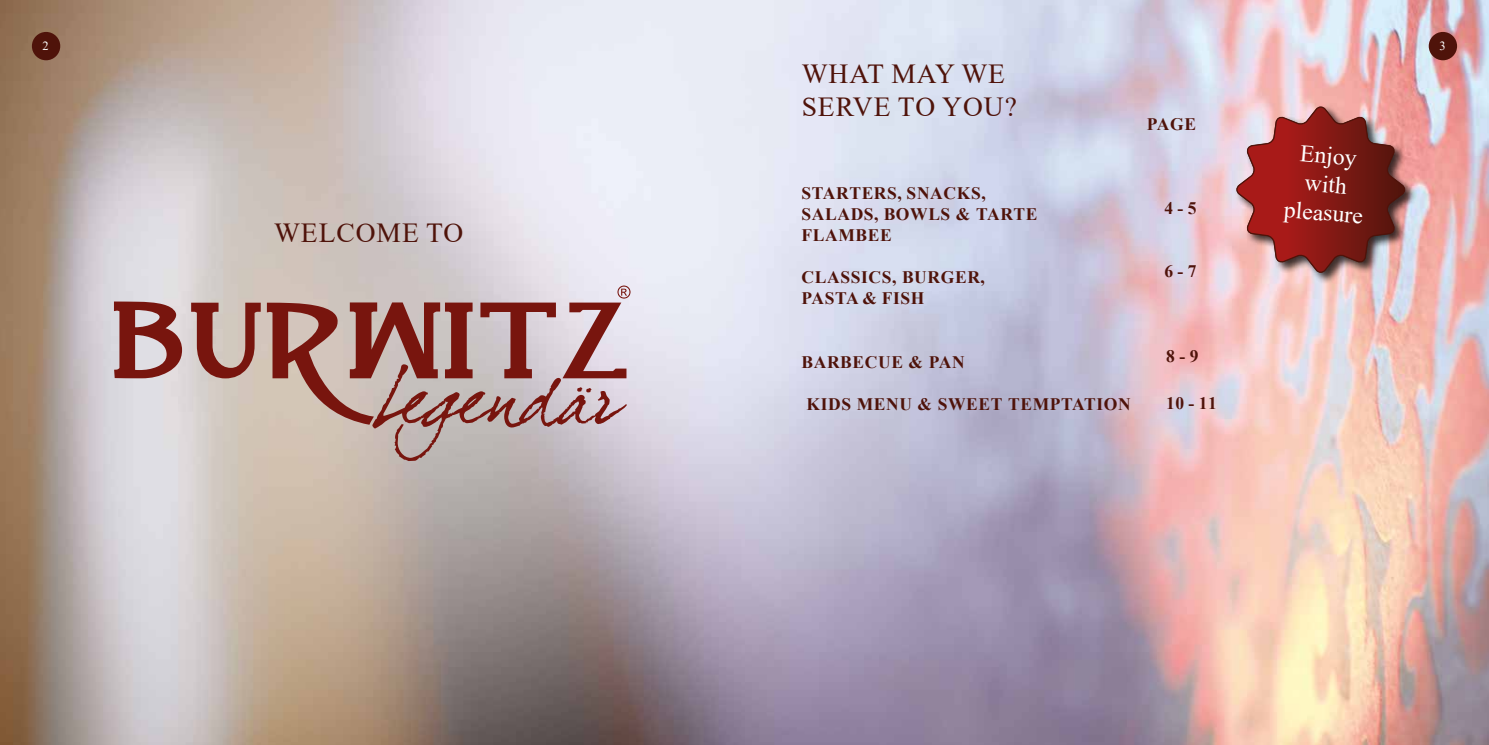
<style>
.page{position:relative;width:1489px;height:745px;background:#fff}
.page>*{position:absolute;margin:0;border:0;box-sizing:border-box;transform-origin:0 0}
.t1{font:27.5px/33px "Times New Roman";letter-spacing:.035em;color:#4f130a}
.t2{font:23.75px/28.5px "Times New Roman";color:#fff;text-align:center}
.t3{font:700 17.5px/21px "Times New Roman";letter-spacing:.035em;color:#4f130a}
.t4{font:700 17.5px "Times New Roman";color:#4f130a}
.t5{font:12.5px "Times New Roman";color:#fff}
.s1{font-style:inherit}
</style>
<div class="page">
<img style="left:0;top:0;width:1488px;height:744px">
<div style="left:32px;top:32px;width:28px;height:28px;background:#4f130a;border-radius:50%"></div>
<div style="left:1428px;top:32px;width:28px;height:28px;background:#4f130a;border-radius:50%"></div>
<div style="left:1234px;top:104px;width:182px;height:180px;background:#000;opacity:.75"></div>
<svg style="left:1235px;top:106px;width:170px;height:167px"></svg>
<svg style="left:114px;top:285px;width:516px;height:175px"></svg>
<p class="t5" style="left:43px;top:37px;width:8px">2</p>
<p class="t5" style="left:1439px;top:37px;width:8px">3</p>
<p class="t1" style="left:274px;top:215px;width:191px">WELCOME TO</p>
<p class="t1" style="left:801px;top:56px;width:217px">WHAT MAY WE<br>SERVE TO YOU?</p>
<p class="t3" style="left:1146px;top:113px;width:51px">PAGE</p>
<p class="t3" style="left:801px;top:182px;width:237px">STARTERS, SNACKS,<br>SALADS, BOWLS &amp; TARTE<br>FLAMBEE</p>
<p class="t3" style="left:801px;top:266px;width:185px">CLASSICS, BURGER,<br>PASTA &amp; FISH</p>
<p class="t3" style="left:801px;top:351px;width:165px">BARBECUE &amp; PAN</p>
<p class="t3" style="left:806px;top:393px;width:326px">KIDS MENU &amp; SWEET TEMPTATION</p>
<p class="t4" style="left:1164px;top:195px;width:34px">4<span class="s1">-</span>5</p>
<p class="t4" style="left:1164px;top:258px;width:34px">6<span class="s1">-</span>7</p>
<p class="t4" style="left:1166px;top:343px;width:34px">8<span class="s1">-</span>9</p>
<p class="t4" style="left:1165px;top:390px;width:52px">10<span class="s1">-</span>11</p>
<p class="t2" style="left:1290px;top:137px;width:81px;rotate:5deg">Enjoy with pleasure</p>
</div>
